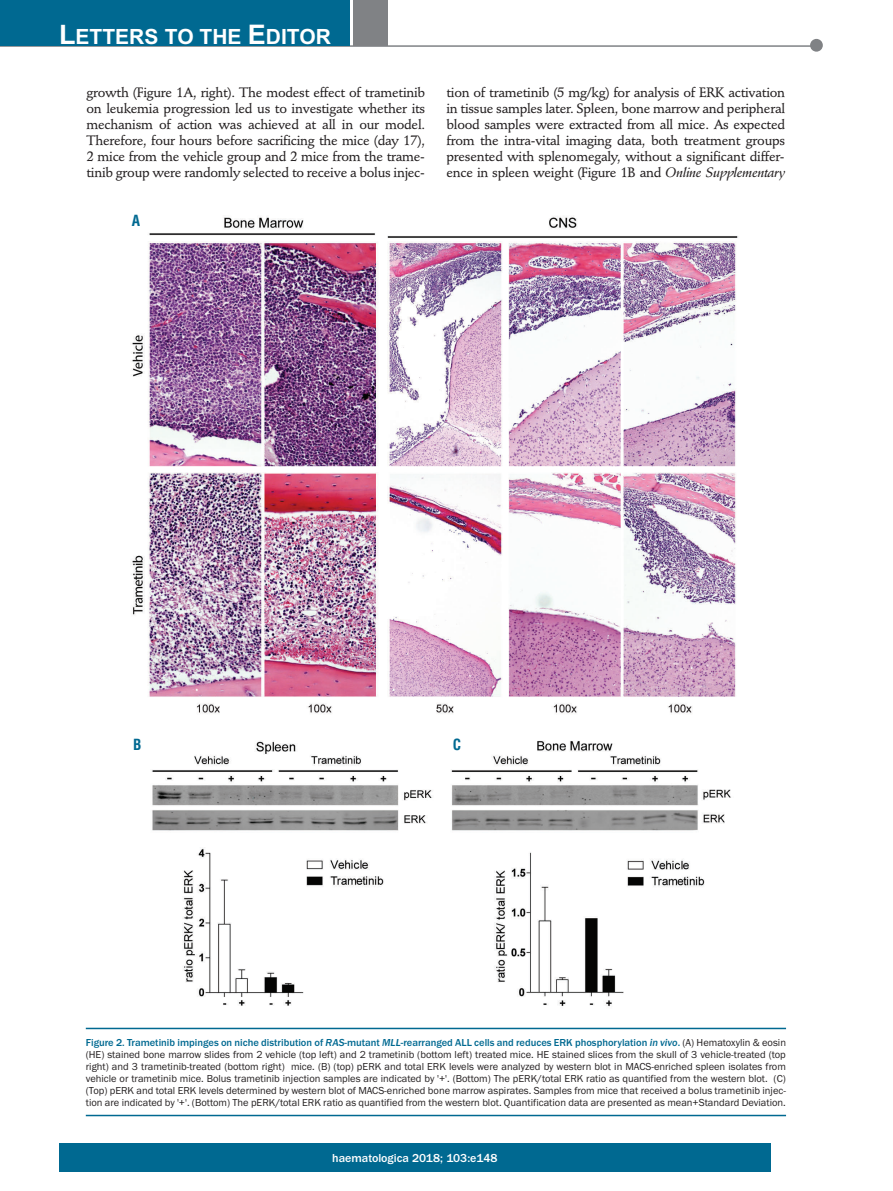
<style>
.page{position:relative;width:893px;height:1191px;background:#fff}
.page>*{position:absolute;margin:0;border:0;box-sizing:border-box;transform-origin:0 0}
.t1{font:700 21px "Arial";color:#fff}
.t2{font:700 condensed 15px "Helvetica";color:#006991}
.t3{font:500 13.5px/15.9px "Stempel Schneidler";letter-spacing:-.02em;color:#231f20;text-align:justify}
.t4{font:500 12px "Franklin Gothic";color:#fff}
.t5{font:10.5px/12px "Franklin Gothic";color:#231f20;text-align:justify}
.s1{font-size:27px}
.s2{font-family:"Stempel Schneidler Med";font-weight:400;font-style:italic}
.s3{font-weight:500;color:#006991}
.s4{font-weight:500;font-style:italic;color:#006991}
</style>
<div class="page">
<div style="left:59px;top:1143px;width:712px;height:28px;background:#006991"></div>
<hr style="left:0;top:45px;width:820px;height:2px;background:#808285">
<div style="left:810px;top:39px;width:13px;height:13px;background:#808285;border-radius:50%"></div>
<div style="left:354px;top:0;width:34px;height:45px;background:#808285"></div>
<div style="left:0;top:0;width:350px;height:45px;background:#006991"></div>
<img style="left:132px;top:217px;width:607px;height:790px">
<hr style="left:86px;top:1027px;width:700px;height:2px;background:#006991">
<hr style="left:86px;top:1114px;width:700px;height:2px;background:#006991">
<h1 class="t1" style="left:59px;top:25px;width:273px"><span class="s1">L</span>ETTERS TO THE <span class="s1">E</span>DITOR</h1>
<p class="t3" style="left:87px;top:85px;width:340px">growth (Figure 1A, right). The modest effect of trametinib on leukemia progression led us to investigate whether its mechanism of action was achieved at all in our model.<br>Therefore, four hours before sacrificing the mice (day 17), 2 mice from the vehicle group and 2 mice from the trame&shy;tinib group were randomly selected to receive a bolus injec-</p>
<p class="t3" style="left:446px;top:85px;width:340px">tion of trametinib (5 mg/kg) for analysis of ERK activation in tissue samples later. Spleen, bone marrow and peripheral blood samples were extracted from all mice. As expected from the intra-vital imaging data, both treatment groups presented with splenomegaly, without a significant differ&shy;ence in spleen weight (Figure 1B and <span class="s2">Online Supplementary</span></p>
<h2 class="t2" style="left:132px;top:212px;width:10px">A</h2>
<h2 class="t2" style="left:133px;top:736px;width:10px">B</h2>
<h2 class="t2" style="left:453px;top:736px;width:10px">C</h2>
<p class="t5" style="left:86px;top:1036px;width:702px"><span class="s3">Figure 2. Trametinib impinges on niche distribution of</span> <span class="s4">RAS</span><span class="s3">-mutant</span> <span class="s4">MLL</span><span class="s3">-rearranged ALL cells and reduces ERK phosphorylation</span> <span class="s4">in vivo</span><span class="s3">.</span> (A) Hematoxylin &amp; eosin (HE) stained bone marrow slides from 2 vehicle (top left) and 2 trametinib (bottom left) treated mice. HE stained slices from the skull of 3 vehicle-treated (top right) and 3 trametinib-treated (bottom right) mice. (B) (top) pERK and total ERK levels were analyzed by western blot in MACS-enriched spleen isolates from vehicle or trametinib mice. Bolus trametinib injection samples are indicated by '+'. (Bottom) The pERK/total ERK ratio as quantified from the western blot. (C) (Top) pERK and total ERK levels determined by western blot of MACS-enriched bone marrow aspirates. Samples from mice that received a bolus trametinib injec&shy;tion are indicated by '+'. (Bottom) The pERK/total ERK ratio as quantified from the western blot. Quantification data are presented as mean+Standard Deviation.</p>
<p class="t4" style="left:332px;top:1150px;width:167px">haematologica 2018; 103:e148</p>
</div>
